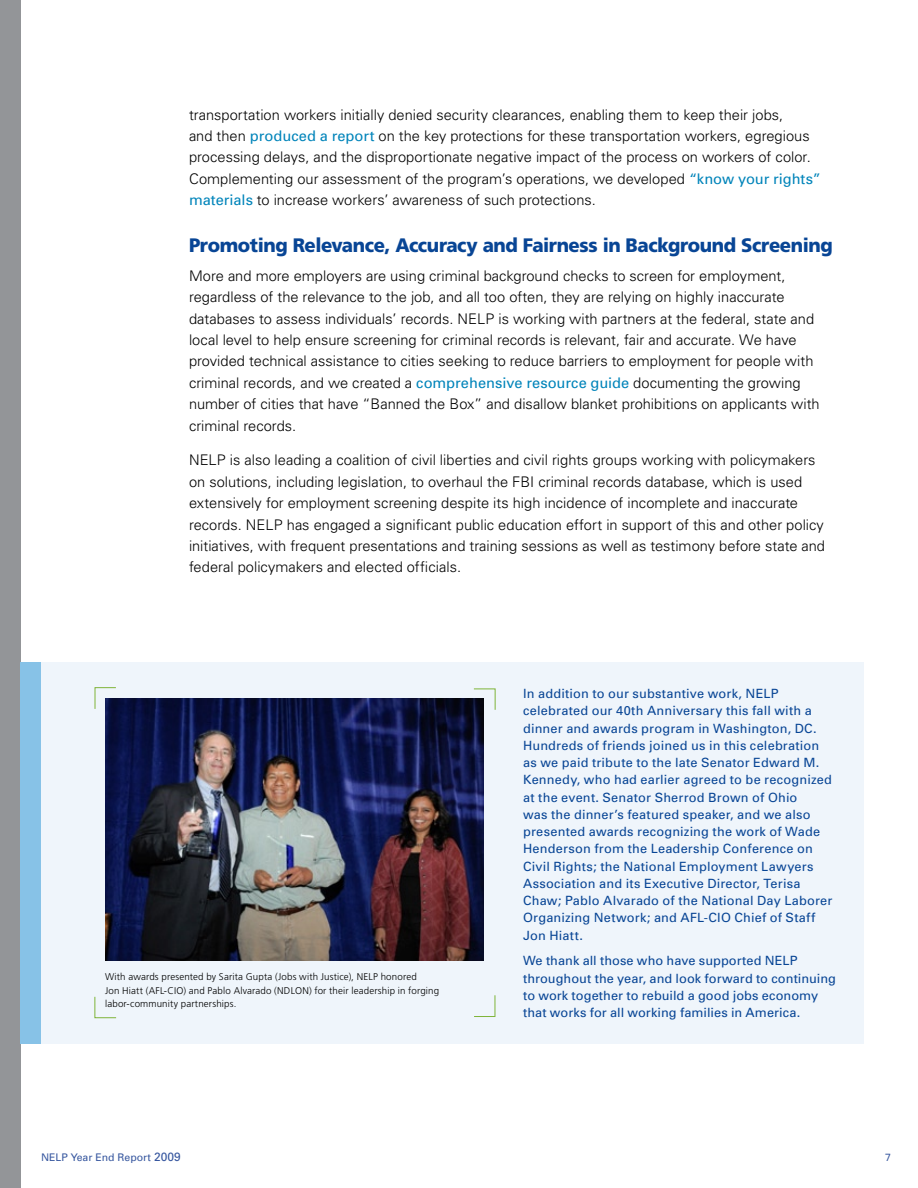
<style>
.page{position:relative;width:918px;height:1188px;background:#fff}
.page>*{position:absolute;margin:0;border:0;box-sizing:border-box;transform-origin:0 0}
.t1{font:900 19.5px "Frutiger";letter-spacing:-.02em;color:#084595;scale:.95 1}
.t2{font:300 14.7px/21.5px "Univers";color:#000}
.t3{font:12.75px/17.2px "Univers";letter-spacing:.015em;color:#084595}
.t4{font:10.5px "Univers";color:#37579f}
.t5{font:300 9.75px/13.5px "Frutiger";letter-spacing:.015em;color:#000}
.s1{font-weight:400;color:#0084ba}
.s2{font-size:12px}
</style>
<div class="page">
<div style="left:0;top:0;width:20px;height:1188px;background:#939598"></div>
<div style="left:40px;top:662px;width:824px;height:382px;background:#eff5fb"></div>
<div style="left:20px;top:662px;width:20px;height:382px;background:#87c2e7"></div>
<img style="left:105px;top:698px;width:379px;height:263px">
<svg style="left:94px;top:687px;width:23px;height:23px"></svg>
<svg style="left:473px;top:688px;width:23px;height:23px"></svg>
<svg style="left:474px;top:995px;width:22px;height:22px"></svg>
<svg style="left:94px;top:996px;width:23px;height:22px"></svg>
<p class="t2" style="left:189px;top:104px;width:633px">transportation workers initially denied security clearances, enabling them to keep their jobs,<br>and then <span class="s1">produced a report</span> on the key protections for these transportation workers, egregious processing delays, and the disproportionate negative impact of the process on workers of color.<br>Complementing our assessment of the program’s operations, we developed <span class="s1">“know your rights” materials</span> to increase workers’ awareness of such protections.</p>
<h1 class="t1" style="left:189px;top:233px;width:679px">Promoting Relevance, Accuracy and Fairness in Background Screening</h1>
<p class="t2" style="left:189px;top:265px;width:632px">More and more employers are using criminal background checks to screen for employment, regardless of the relevance to the job, and all too often, they are relying on highly inaccurate databases to assess individuals’ records. NELP is working with partners at the federal, state and local level to help ensure screening for criminal records is relevant, fair and accurate. We have provided technical assistance to cities seeking to reduce barriers to employment for people with criminal records, and we created a <span class="s1">comprehensive resource guide</span> documenting the growing number of cities that have “Banned the Box” and disallow blanket prohibitions on applicants with criminal records.</p>
<p class="t2" style="left:189px;top:449px;width:638px">NELP is also leading a coalition of civil liberties and civil rights groups working with policymakers on solutions, including legislation, to overhaul the FBI criminal records database, which is used extensively for employment screening despite its high incidence of incomplete and inaccurate records. NELP has engaged a significant public education effort in support of this and other policy initiatives, with frequent presentations and training sessions as well as testimony before state and federal policymakers and elected officials.</p>
<p class="t5" style="left:105px;top:970px;width:336px">With awards presented by Sarita Gupta (Jobs with Justice), NELP honored<br>Jon Hiatt (AFL-CIO) and Pablo Alvarado (NDLON) for their leadership in forging labor-community partnerships.</p>
<p class="t3" style="left:523px;top:685px;width:311px">In addition to our substantive work, NELP celebrated our 40th Anniversary this fall with a dinner and awards program in Washington, DC.<br>Hundreds of friends joined us in this celebration as we paid tribute to the late Senator Edward M.<br>Kennedy, who had earlier agreed to be recognized at the event. Senator Sherrod Brown of Ohio<br>was the dinner’s featured speaker, and we also presented awards recognizing the work of Wade Henderson from the Leadership Conference on Civil Rights; the National Employment Lawyers Association and its Executive Director, Terisa Chaw; Pablo Alvarado of the National Day Laborer Organizing Network; and AFL-CIO Chief of Staff Jon Hiatt.</p>
<p class="t3" style="left:523px;top:952px;width:314px">We thank all those who have supported NELP throughout the year, and look forward to continuing to work together to rebuild a good jobs economy that works for all working families in America.</p>
<p class="t4" style="left:41px;top:1151px;width:141px">NELP Year End Report <span class="s2">2009</span></p>
<p class="t4" style="left:885px;top:1151px;width:7px">7</p>
</div>
